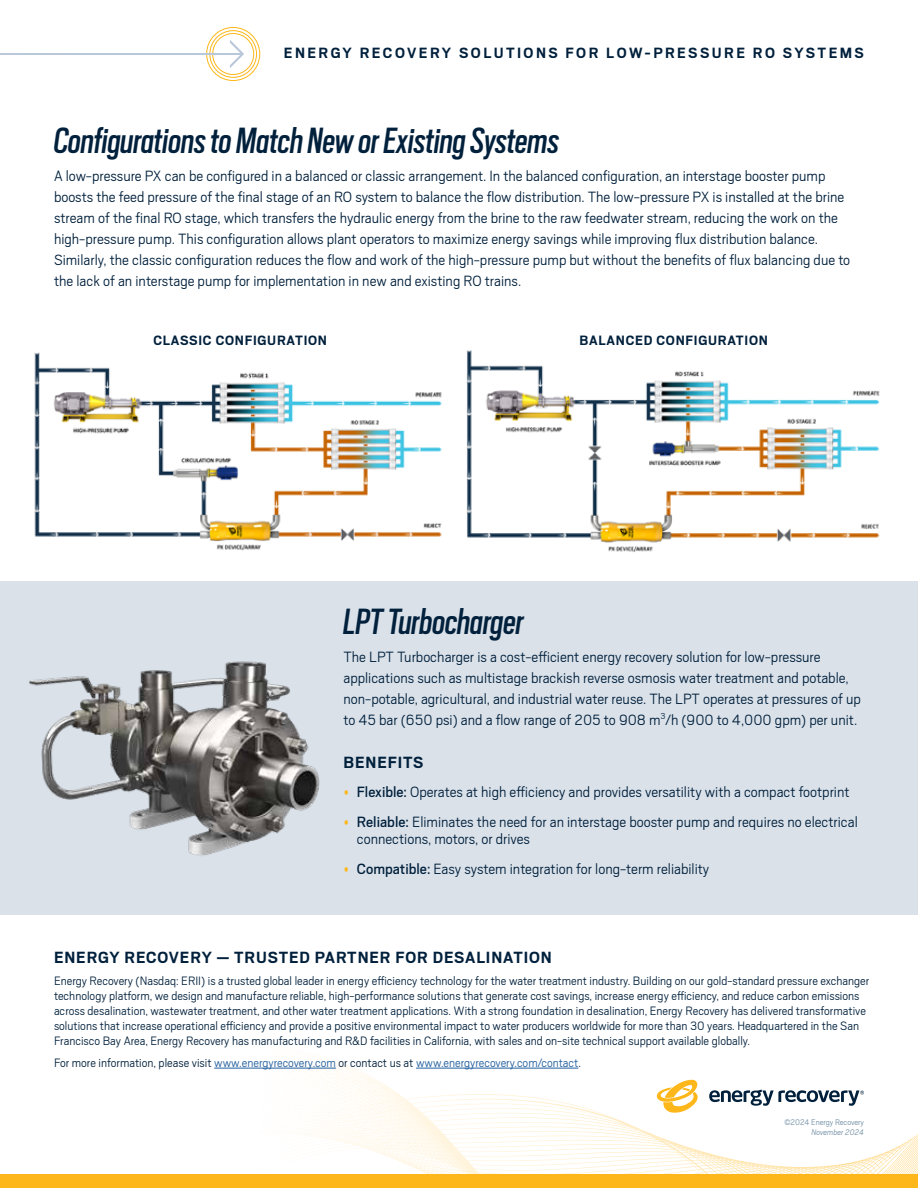
<style>
.page{position:relative;width:918px;height:1188px;background:#fff}
.page>*{position:absolute;margin:0;border:0;box-sizing:border-box;transform-origin:0 0}
.t1{font:italic 40.5px "Scout Cond";color:#00203c}
.t2{font:700 18px "Scout";letter-spacing:.05em;color:#00203c}
.t3{font:300 16.5px/21px "Scout";color:#00203c}
.t4{font:700 16.5px "Scout";letter-spacing:.145em;color:#00203c}
.t5{font:700 15px "Scout";letter-spacing:.05em;color:#00203c}
.t6{font:300 13.5px/15px "Scout";color:#00203c}
.t7{font:300 13.5px "Scout";color:#215e9e}
.t8{font:300 9px "Scout";color:#6c8ba2}
.t9{font:italic 300 9px "Scout";color:#6c8ba2}
.s1{font-size:13.5px;color:#fdb71a}
.s2{font-weight:400}
.s3{color:#00203c}
</style>
<div class="page">
<div style="left:0;top:1174px;width:918px;height:14px;background:#fdb71a"></div>
<svg style="left:214px;top:1061px;width:704px;height:113px"></svg>
<svg style="left:657px;top:1080px;width:41px;height:33px"></svg>
<svg style="left:709px;top:1090px;width:155px;height:16px"></svg>
<div style="left:212px;top:33px;width:42px;height:42px;border:1px solid #fdb71a;border-radius:50%"></div>
<div style="left:210px;top:30px;width:47px;height:48px;border:1px solid #fdb71a;border-radius:50%"></div>
<div style="left:206px;top:27px;width:54px;height:54px;border:1px solid #fdb71a;border-radius:50%"></div>
<svg style="left:0;top:40px;width:244px;height:28px"></svg>
<hr style="left:214px;top:1068px;width:122px;height:1px;background:#215e9e">
<hr style="left:416px;top:1068px;width:162px;height:1px;background:#215e9e">
<img style="left:466px;top:350px;width:414px;height:202px">
<img style="left:34px;top:352px;width:408px;height:199px">
<div style="left:0;top:582px;width:918px;height:333px;background:#dae1e9"></div>
<img style="left:29px;top:661px;width:291px;height:195px">
<p class="t4" style="left:284px;top:44px;width:582px">ENERGY RECOVERY SOLUTIONS FOR LOW-PRESSURE RO SYSTEMS</p>
<h1 class="t1" style="left:54px;top:114px;width:507px">Configurations to Match New or Existing Systems</h1>
<p class="t3" style="left:54px;top:165px;width:798px">A low-pressure PX can be configured in a balanced or classic arrangement. In the balanced configuration, an interstage booster pump boosts the feed pressure of the final stage of an RO system to balance the flow distribution. The low-pressure PX is installed at the brine stream of the final RO stage, which transfers the hydraulic energy from the brine to the raw feedwater stream, reducing the work on the high-pressure pump. This configuration allows plant operators to maximize energy savings while improving flux distribution balance.<br>Similarly, the classic configuration reduces the flow and work of the high-pressure pump but without the benefits of flux balancing due to the lack of an interstage pump for implementation in new and existing RO trains.</p>
<p class="t5" style="left:153px;top:332px;width:175px">CLASSIC CONFIGURATION</p>
<p class="t5" style="left:580px;top:332px;width:190px">BALANCED CONFIGURATION</p>
<h1 class="t1" style="left:343px;top:595px;width:182px">LPT Turbocharger</h1>
<p class="t3" style="left:343px;top:646px;width:519px">The LPT Turbocharger is a cost-efficient energy recovery solution for low-pressure applications such as multistage brackish reverse osmosis water treatment and potable, non-potable, agricultural, and industrial water reuse. The LPT operates at pressures of up to 45 bar (650 psi) and a flow range of 205 to 908 m<sup>3</sup>/h (900 to 4,000 gpm) per unit.</p>
<p class="t2" style="left:343px;top:753px;width:82px">BENEFITS</p>
<p class="t3" style="left:343px;top:782px;width:508px"><span class="s1">•</span> <span class="s2">Flexible:</span> Operates at high efficiency and provides versatility with a compact footprint</p>
<p class="t3" style="left:357px;top:814px;width:502px;line-height:16.5px;text-indent:-14px"><span class="s1">•</span> <span class="s2">Reliable:</span> Eliminates the need for an interstage booster pump and requires no electrical connections, motors, or drives</p>
<p class="t3" style="left:343px;top:858px;width:367px"><span class="s1">•</span> <span class="s2">Compatible:</span> Easy system integration for long-term reliability</p>
<p class="t2" style="left:54px;top:948px;width:499px">ENERGY RECOVERY — TRUSTED PARTNER FOR DESALINATION</p>
<p class="t6" style="left:54px;top:973px;width:817px">Energy Recovery (Nasdaq: ERII) is a trusted global leader in energy efficiency technology for the water treatment industry. Building on our gold-standard pressure exchanger technology platform, we design and manufacture reliable, high-performance solutions that generate cost savings, increase energy efficiency, and reduce carbon emissions across desalination, wastewater treatment, and other water treatment applications. With a strong foundation in desalination, Energy Recovery has delivered transformative solutions that increase operational efficiency and provide a positive environmental impact to water producers worldwide for more than 30 years. Headquartered in the San Francisco Bay Area, Energy Recovery has manufacturing and R&amp;D facilities in California, with sales and on-site technical support available globally.</p>
<p class="t7" style="left:54px;top:1055px;width:528px"><span class="s3">For more information, please visit</span> www.energyrecovery.com <span class="s3">or contact us at</span> www.energyrecovery.com/contact<span class="s3">.</span></p>
<p class="t8" style="left:784px;top:1117px;width:81px">©2024 Energy Recovery</p>
<p class="t9" style="left:811px;top:1128px;width:54px">November 2024</p>
</div>
